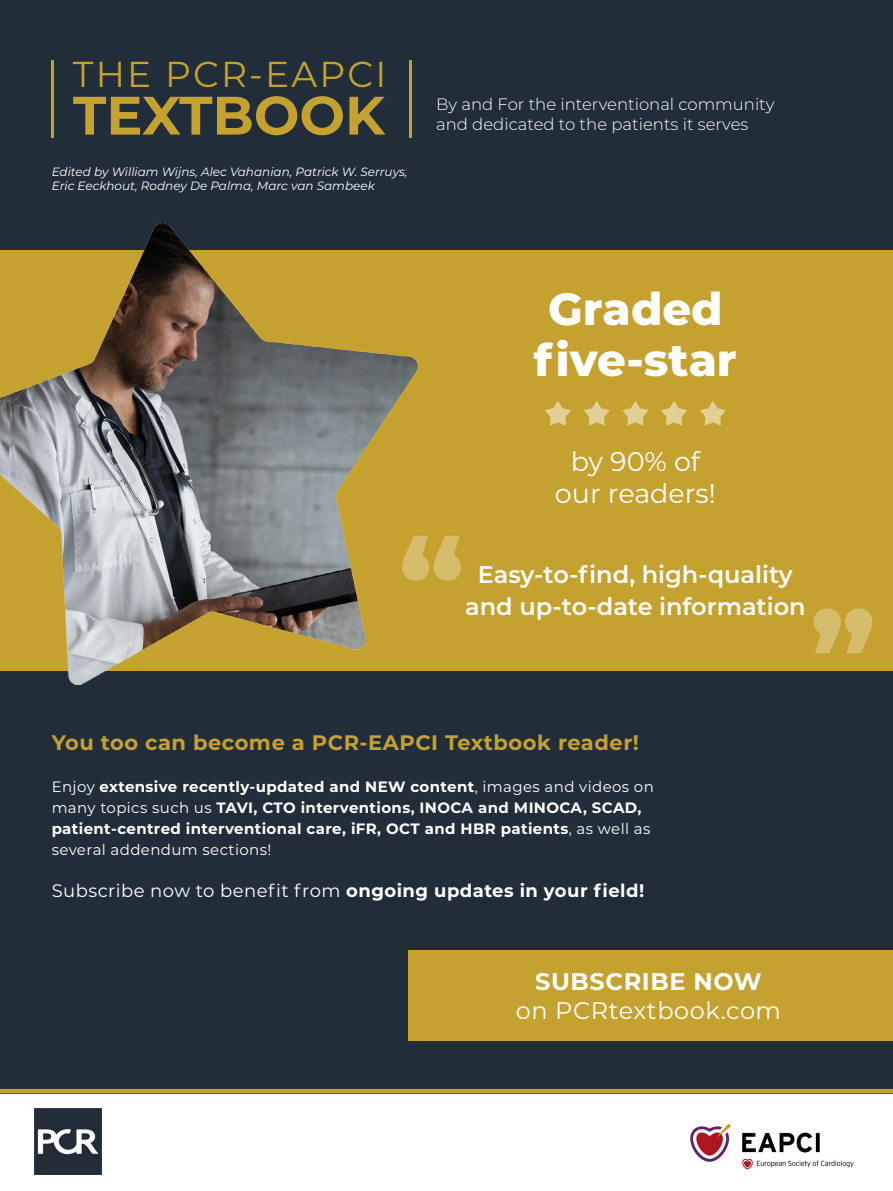
<style>
.page{position:relative;width:893px;height:1191px;background:#fff}
.page>*{position:absolute;margin:0;border:0;box-sizing:border-box;transform-origin:0 0}
.t1{font:800 120px "Montserrat";color:#fff}
.t2{font:700 54px "Montserrat";color:#c5a22f}
.t3{font:800 45px/51px "Montserrat";color:#fff;text-align:center}
.t4{font:36px "Montserrat";letter-spacing:.06em;color:#c5a22f}
.t5{font:27px/31.5px "Montserrat";color:#fff;text-align:center}
.t6{font:600 24px/31.5px "Montserrat";color:#fff;text-align:center}
.t7{font:24px "Montserrat";letter-spacing:.025em;color:#fff}
.t8{font:700 24px "Montserrat";letter-spacing:.025em;color:#fff}
.t9{font:700 21px "Montserrat";letter-spacing:.025em;color:#c5a22f}
.t10{font:700 18px "Montserrat";letter-spacing:.025em;color:#fff}
.t11{font:300 16.5px/19.8px "Montserrat";color:#fff}
.t12{font:700 15px/21px "Montserrat";letter-spacing:.025em;color:#fff}
.t13{font:italic 12px/14.4px "Montserrat";color:#fff}
.s1{font-weight:400}
</style>
<div class="page">
<div style="left:0;top:0;width:893px;height:1093px;background:#212d38"></div>
<hr style="left:52px;top:60px;width:2px;height:77px;background:#c5a22f">
<hr style="left:409px;top:60px;width:2px;height:77px;background:#c5a22f">
<div style="left:0;top:250px;width:893px;height:420px;background:#c5a22f"></div>
<div style="left:409px;top:950px;width:484px;height:91px;background:#c5a22f"></div>
<img style="left:690px;top:1123px;width:164px;height:47px">
<hr style="left:0;top:1089px;width:893px;height:4px;background:#c5a22f">
<img style="left:35px;top:1108px;width:66px;height:66px">
<img style="left:0;top:224px;width:417px;height:461px">
<svg style="left:545px;top:401px;width:26px;height:24px"></svg>
<svg style="left:584px;top:401px;width:25px;height:24px"></svg>
<svg style="left:622px;top:401px;width:26px;height:24px"></svg>
<svg style="left:661px;top:401px;width:26px;height:24px"></svg>
<svg style="left:700px;top:401px;width:26px;height:24px"></svg>
<h3 class="t4" style="left:73px;top:49px;width:315px">THE PCR-EAPCI</h3>
<h2 class="t2" style="left:73px;top:76px;width:313px">TEXTBOOK</h2>
<p class="t13" style="left:52px;top:164px;width:357px">Edited by William Wijns, Alec Vahanian, Patrick W. Serruys,<br>Eric Eeckhout, Rodney De Palma, Marc van Sambeek</p>
<p class="t11" style="left:436px;top:94px;width:340px">By and For the interventional community and dedicated to the patients it serves</p>
<h3 class="t3" style="left:534px;top:281px;width:204px">Graded five-star</h3>
<h3 class="t5" style="left:555px;top:445px;width:162px">by 90% of our readers!</h3>
<h1 class="t1" style="left:464px;top:621px;width:67px;rotate:-180deg">”</h1>
<h3 class="t6" style="left:465px;top:558px;width:342px">Easy-to-find, high-quality and up-to-date information</h3>
<h1 class="t1" style="left:810px;top:568px;width:67px">”</h1>
<h3 class="t9" style="left:52px;top:727px;width:589px">You too can become a PCR-EAPCI Textbook reader!</h3>
<p class="t12" style="left:52px;top:775px;width:604px"><span class="s1">Enjoy</span> extensive recently-updated and NEW content<span class="s1">, images and videos on many topics such us</span> TAVI, CTO interventions, INOCA and MINOCA, SCAD, patient-centred interventional care, iFR, OCT and HBR patients<span class="s1">, as well as several addendum sections!</span></p>
<p class="t10" style="left:52px;top:877px;width:594px"><span class="s1">Subscribe now to benefit from</span> ongoing updates in your field!</p>
<h3 class="t8" style="left:535px;top:964px;width:228px">SUBSCRIBE NOW</h3>
<h3 class="t7" style="left:516px;top:993px;width:267px">on PCRtextbook.com</h3>
</div>
